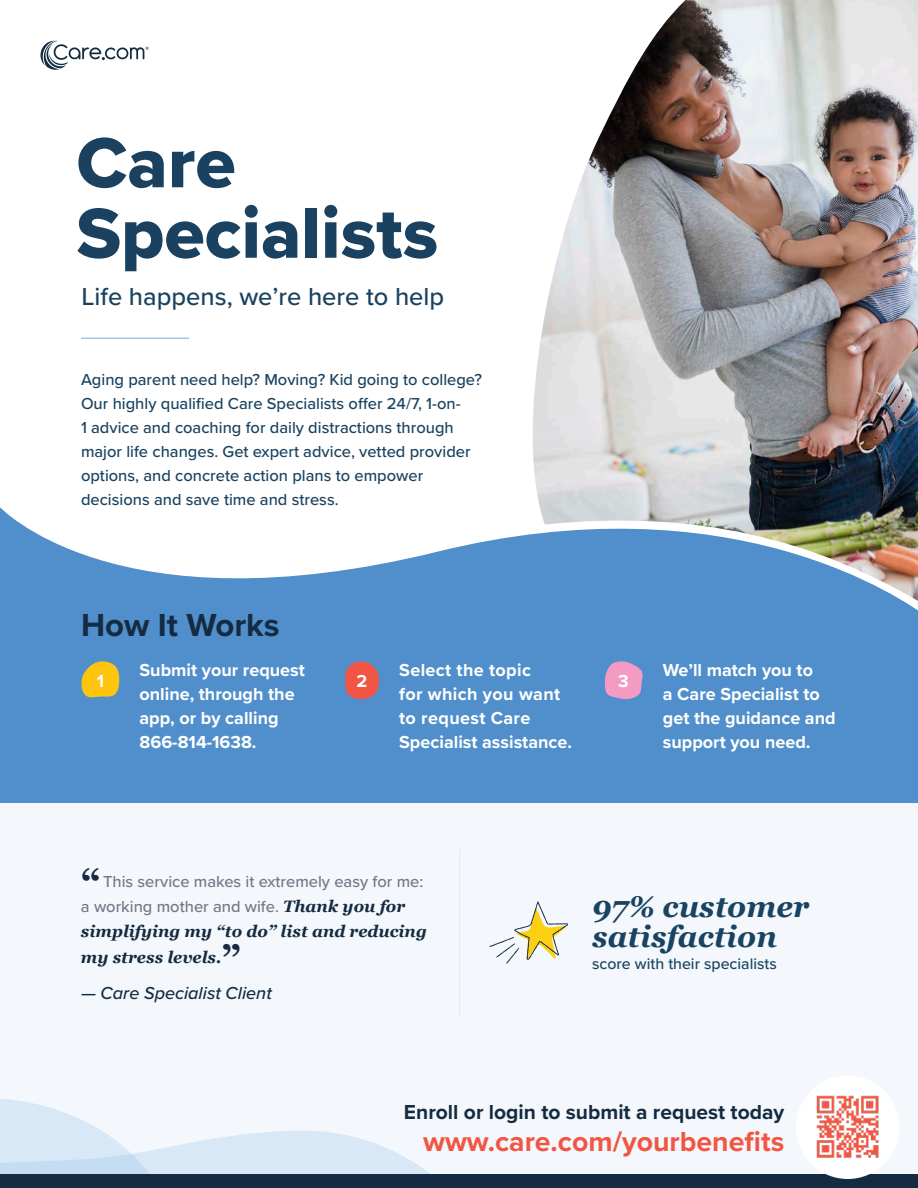
<style>
.page{position:relative;width:918px;height:1188px;background:#fff}
.page>*{position:absolute;margin:0;border:0;box-sizing:border-box;transform-origin:0 0}
.Subtitle_1{font:73.5px/70.5px "Proxima Nova Extrabld";color:#1a415f}
.Info_Text{font:700 37.5px "Georgia";color:#142b42}
.Subtitle_1-2{font:700 33px "Proxima Nova";color:#142b42}
.Subtitle_1-3{font:italic 700 30px/30px "Georgia";color:#194360}
.t1{font:700 28.5px "Proxima Nova";color:#f05643}
.Intro{font:500 25.5px "Proxima Nova";color:#1a425f}
.t2{font:700 21px "Proxima Nova";color:#142b42}
.Body_Text{font:700 18px/24px "Proxima Nova";color:#fff}
.Body_Text-2{font:700 18px/24px "Proxima Nova";letter-spacing:.02em;color:#fff}
.Info_Text-2{font:italic 500 18px "Proxima Nova";color:#142b42}
.Intro-2{font:500 16.5px/24px "Proxima Nova";color:#1a425f}
.Info_Text-3{font:italic 700 16.5px/25.5px "Georgia";color:#142b42}
.Subtitle_1-4{font:500 15.9px "Proxima Nova";color:#194360}
.s1{font-family:"Proxima Nova";font-weight:500;font-style:normal;color:#737787}
.s2{font-style:normal}
</style>
<div class="page">
<img style="left:533px;top:0;width:385px;height:480px">
<svg style="left:0;top:480px;width:918px;height:323px;fill:#508fcb"></svg>
<div style="left:0;top:803px;width:918px;height:385px;background:#f4f8fc"></div>
<svg style="left:0;top:1099px;width:430px;height:75px"></svg>
<div style="left:0;top:1174px;width:918px;height:14px;background:#142b42"></div>
<svg style="left:40px;top:41px;width:109px;height:29px"></svg>
<hr style="left:81px;top:338px;width:108px;height:1px;background:#a0c8ea">
<div style="left:796px;top:1076px;width:103px;height:103px;background:#fff;border-radius:50%"></div>
<hr style="left:459px;top:850px;width:1px;height:166px;background:#a0c8ea">
<svg style="left:81px;top:661px;width:38px;height:38px"></svg>
<svg style="left:605px;top:661px;width:38px;height:39px"></svg>
<svg style="left:345px;top:661px;width:34px;height:38px"></svg>
<img style="left:816px;top:1095px;width:63px;height:63px">
<svg style="left:489px;top:901px;width:79px;height:63px"></svg>
<p class="Subtitle_1" style="left:76px;top:126px;width:363px">Care<br>Specialists</p>
<p class="Intro" style="left:82px;top:277px;width:364px">Life happens, we’re here to help</p>
<p class="Intro-2" style="left:81px;top:367px;width:403px">Aging parent need help? Moving? Kid going to college?<br>Our highly qualified Care Specialists offer 24/7, 1-on-<br>1 advice and coaching for daily distractions through major life changes. Get expert advice, vetted provider options, and concrete action plans to empower decisions and save time and stress.</p>
<p class="Subtitle_1-2" style="left:81px;top:601px;width:200px">How It Works</p>
<p class="Body_Text" style="left:140px;top:657px;width:167px">Submit your request online, through the app, or by calling<br>866-814-1638.</p>
<p class="Body_Text-2" style="left:399px;top:657px;width:174px">Select the topic<br>for which you want to request Care<br>Specialist assistance.</p>
<p class="Body_Text" style="left:97px;top:669px;width:9px">1</p>
<p class="Body_Text" style="left:663px;top:657px;width:174px">We’ll match you to<br>a Care Specialist to get the guidance and support you need.</p>
<p class="Body_Text" style="left:357px;top:669px;width:12px">2</p>
<p class="Body_Text" style="left:618px;top:669px;width:12px">3</p>
<p class="Info_Text" style="left:81px;top:858px;width:21px">“</p>
<p class="Info_Text-3" style="left:81px;top:867px;width:347px;text-indent:22px"><span class="s1">This service makes it extremely easy for me: a working mother and wife.</span> Thank you for simplifying my “to do” list and reducing my stress levels.</p>
<p class="Info_Text" style="left:222px;top:935px;width:21px">”</p>
<p class="Info_Text-2" style="left:81px;top:980px;width:192px"><span class="s2">—</span> Care Specialist Client</p>
<p class="Subtitle_1-3" style="left:592px;top:890px;width:218px">97% customer satisfaction</p>
<p class="Subtitle_1-4" style="left:592px;top:952px;width:186px">score with their specialists</p>
<p class="t2" style="left:404px;top:1097px;width:382px">Enroll or login to submit a request today</p>
<p class="t1" style="left:423px;top:1120px;width:363px">www.care.com/yourbenefits</p>
</div>
